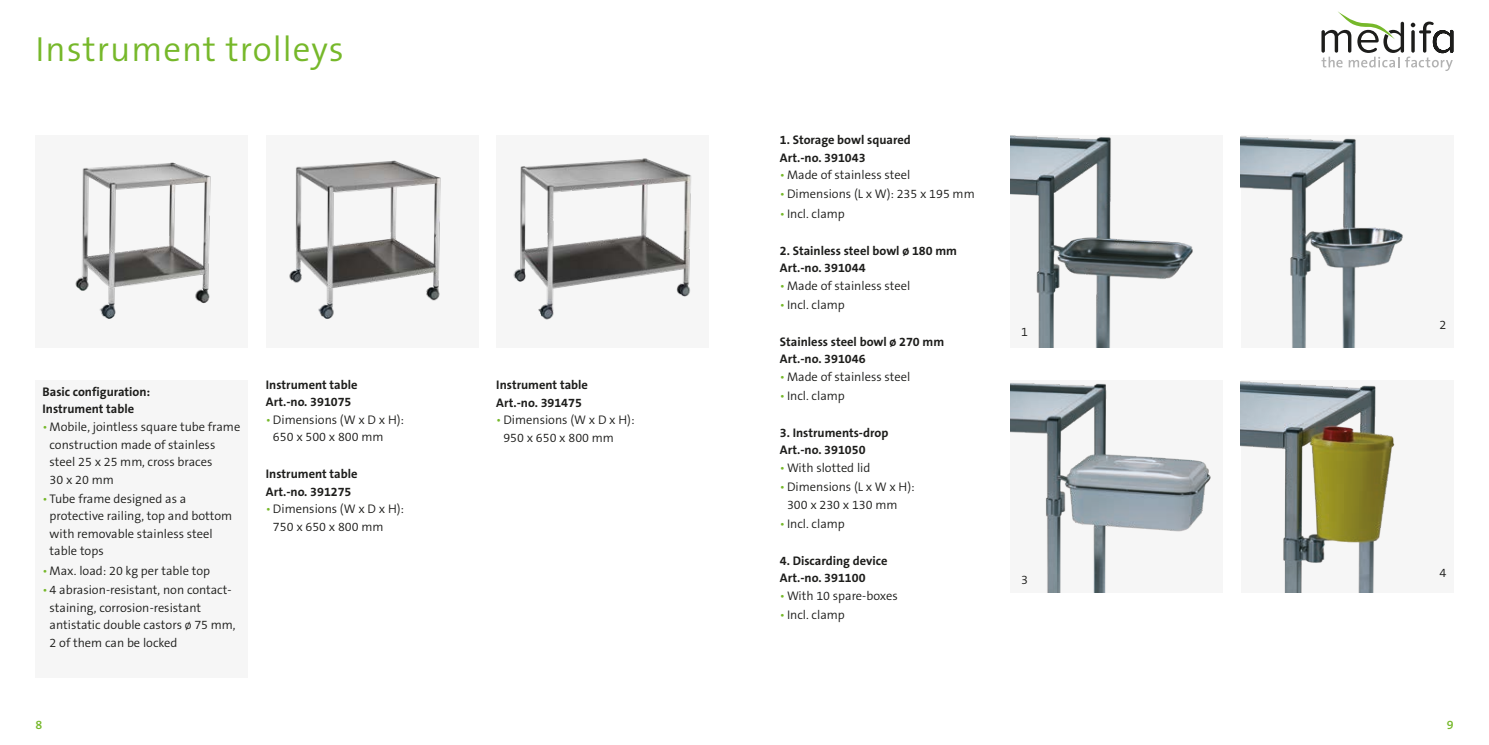
<style>
.page{position:relative;width:1489px;height:745px;background:#fff}
.page>*{position:absolute;margin:0;border:0;box-sizing:border-box;transform-origin:0 0}
.t1{font:300 35px "The Sans B W4";letter-spacing:.03em;color:#76b82a}
.t2{font:300 12.5px/17.5px "The Sans B W4";color:#1d1d1b}
.t3{font:700 12.5px/17.5px "The Sans B W7";color:#1d1d1b}
.t4{font:600 12.5px "The Sans B W6";color:#76b82a}
.s1{color:#76b82a}
</style>
<div class="page">
<svg style="left:1321px;top:11px;width:132px;height:60px"></svg>
<img style="left:75px;top:162px;width:136px;height:157px">
<img style="left:289px;top:160px;width:152px;height:160px">
<img style="left:513px;top:158px;width:179px;height:162px">
<img style="left:1240px;top:380px;width:155px;height:212px">
<img style="left:1010px;top:382px;width:201px;height:210px">
<img style="left:1010px;top:135px;width:183px;height:212px">
<img style="left:1240px;top:136px;width:164px;height:211px">
<div style="left:35px;top:380px;width:213px;height:297px;background:#f6f6f6"></div>
<h1 class="t1" style="left:35px;top:27px;width:310px">Instrument trolleys</h1>
<p class="t3" style="left:43px;top:383px;width:109px">Basic configuration:<br>Instrument table</p>
<p class="t2" style="left:50px;top:418px;width:192px;text-indent:-7px"><span class="s1">•</span>Mobile, jointless square tube frame construction made of stainless steel 25 x 25 mm, cross braces<br>30 x 20 mm</p>
<p class="t2" style="left:50px;top:489px;width:184px;text-indent:-7px"><span class="s1">•</span> Tube frame designed as a protective railing, top and bottom with removable stainless steel table tops</p>
<p class="t2" style="left:43px;top:561px;width:169px"><span class="s1">•</span>Max. load: 20 kg per table top</p>
<p class="t2" style="left:50px;top:580px;width:187px;text-indent:-7px"><span class="s1">•</span> 4 abrasion-resistant, non contact&shy;staining, corrosion-resistant antistatic double castors ø 75 mm,<br>2 of them can be locked</p>
<p class="t3" style="left:266px;top:375px;width:93px">Instrument table<br>Art.-no. 391075</p>
<p class="t2" style="left:273px;top:410px;width:133px;text-indent:-7px"><span class="s1">•</span>Dimensions (W x D x H):<br>650 x 500 x 800 mm</p>
<p class="t3" style="left:266px;top:465px;width:93px">Instrument table<br>Art.-no. 391275</p>
<p class="t2" style="left:273px;top:500px;width:133px;text-indent:-7px"><span class="s1">•</span>Dimensions (W x D x H):<br>750 x 650 x 800 mm</p>
<p class="t3" style="left:496px;top:376px;width:93px">Instrument table<br>Art.-no. 391475</p>
<p class="t2" style="left:503px;top:411px;width:133px;text-indent:-7px"><span class="s1">•</span>Dimensions (W x D x H):<br>950 x 650 x 800 mm</p>
<p class="t3" style="left:780px;top:131px;width:132px">1. Storage bowl squared<br>Art.-no. 391043</p>
<p class="t2" style="left:780px;top:166px;width:132px"><span class="s1">•</span>Made of stainless steel</p>
<p class="t2" style="left:780px;top:185px;width:196px"><span class="s1">•</span>Dimensions (L x W): 235 x 195 mm</p>
<p class="t2" style="left:780px;top:205px;width:66px"><span class="s1">•</span> Incl. clamp</p>
<p class="t3" style="left:780px;top:241px;width:179px">2. Stainless steel bowl ø 180 mm<br>Art.-no. 391044</p>
<p class="t2" style="left:780px;top:276px;width:132px"><span class="s1">•</span>Made of stainless steel</p>
<p class="t2" style="left:780px;top:296px;width:66px"><span class="s1">•</span> Incl. clamp</p>
<p class="t3" style="left:780px;top:332px;width:166px">Stainless steel bowl ø 270 mm<br>Art.-no. 391046</p>
<p class="t2" style="left:780px;top:367px;width:132px"><span class="s1">•</span>Made of stainless steel</p>
<p class="t2" style="left:780px;top:387px;width:66px"><span class="s1">•</span> Incl. clamp</p>
<p class="t3" style="left:780px;top:423px;width:110px">3. Instruments-drop<br>Art.-no. 391050</p>
<p class="t2" style="left:780px;top:458px;width:92px"><span class="s1">•</span>With slotted lid</p>
<p class="t2" style="left:787px;top:478px;width:129px;text-indent:-7px"><span class="s1">•</span>Dimensions (L x W x H):<br>300 x 230 x 130 mm</p>
<p class="t2" style="left:780px;top:514px;width:66px"><span class="s1">•</span> Incl. clamp</p>
<p class="t3" style="left:780px;top:551px;width:109px">4. Discarding device<br>Art.-no. 391100</p>
<p class="t2" style="left:780px;top:586px;width:119px"><span class="s1">•</span>With 10 spare-boxes</p>
<p class="t2" style="left:780px;top:606px;width:66px"><span class="s1">•</span> Incl. clamp</p>
<p class="t2" style="left:1020px;top:322px;width:8px">1</p>
<p class="t2" style="left:1020px;top:570px;width:8px">3</p>
<p class="t2" style="left:1439px;top:315px;width:8px">2</p>
<p class="t2" style="left:1439px;top:563px;width:8px">4</p>
<p class="t4" style="left:35px;top:716px;width:8px">8</p>
<p class="t4" style="left:1446px;top:716px;width:8px">9</p>
</div>
